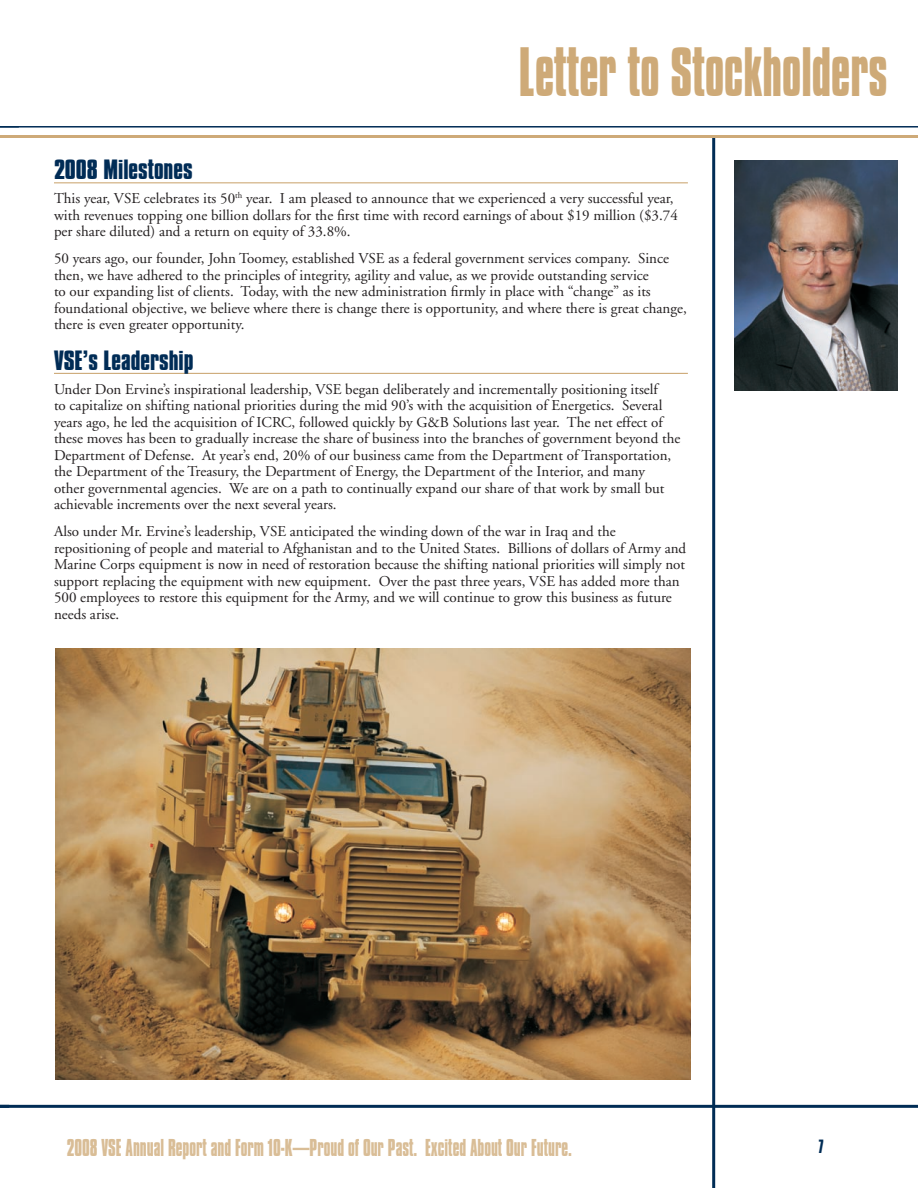
<style>
.page{position:relative;width:918px;height:1188px;background:#fff}
.page>*{position:absolute;margin:0;border:0;box-sizing:border-box;transform-origin:0 0}
.t1{font:700 60px "Compacta BT";color:#ceaa78;scale:.8 1}
.t2{font:700 24px "Compacta BT";color:#002c56}
.t3{font:700 21px "Compacta BT";color:#d9bd96;scale:.8 1}
.t4{font:700 16.5px "Compacta BT";color:#002c55;scale:.8 1}
.t5{font:15px/16.5px "Adobe Garamond";color:#231f20}
</style>
<div class="page">
<hr style="left:712px;top:136px;width:3px;height:1052px;background:#002c55">
<hr style="left:0;top:135px;width:918px;height:3px;background:#ceaa78">
<hr style="left:0;top:126px;width:918px;height:2px;background:#002c55">
<hr style="left:0;top:1105px;width:918px;height:3px;background:#002c55">
<hr style="left:54px;top:182px;width:634px;height:1px;background:#ceaa78">
<hr style="left:54px;top:373px;width:634px;height:1px;background:#ceaa78">
<img style="left:735px;top:161px;width:163px;height:229px">
<img style="left:55px;top:648px;width:636px;height:431px">
<h1 class="t1" style="left:519px;top:35px;width:463px">Letter to Stockholders</h1>
<h2 class="t2" style="left:54px;top:155px;width:140px">2008 Milestones</h2>
<p class="t5" style="left:54px;top:190px;width:625px">This year, VSE celebrates its 50<sup>th</sup> year. I am pleased to announce that we experienced a very successful year, with revenues topping one billion dollars for the first time with record earnings of about $19 million ($3.74 per share diluted) and a return on equity of 33.8%.</p>
<p class="t5" style="left:54px;top:251px;width:634px">50 years ago, our founder, John Toomey, established VSE as a federal government services company. Since then, we have adhered to the principles of integrity, agility and value, as we provide outstanding service<br>to our expanding list of clients. Today, with the new administration firmly in place with “change” as its foundational objective, we believe where there is change there is opportunity, and where there is great change, there is even greater opportunity.</p>
<h2 class="t2" style="left:54px;top:345px;width:141px">VSE’s Leadership</h2>
<p class="t5" style="left:54px;top:381px;width:628px">Under Don Ervine’s inspirational leadership, VSE began deliberately and incrementally positioning itself<br>to capitalize on shifting national priorities during the mid 90’s with the acquisition of Energetics. Several years ago, he led the acquisition of ICRC, followed quickly by G&amp;B Solutions last year. The net effect of these moves has been to gradually increase the share of business into the branches of government beyond the Department of Defense. At year’s end, 20% of our business came from the Department of Transportation, the Department of the Treasury, the Department of Energy, the Department of the Interior, and many<br>other governmental agencies. We are on a path to continually expand our share of that work by small but achievable increments over the next several years.</p>
<p class="t5" style="left:54px;top:524px;width:634px">Also under Mr. Ervine’s leadership, VSE anticipated the winding down of the war in Iraq and the repositioning of people and material to Afghanistan and to the United States. Billions of dollars of Army and Marine Corps equipment is now in need of restoration because the shifting national priorities will simply not support replacing the equipment with new equipment. Over the past three years, VSE has added more than 500 employees to restore this equipment for the Army, and we will continue to grow this business as future needs arise.</p>
<h3 class="t3" style="left:67px;top:1135px;width:633px">2008 VSE Annual Report and Form 10-K—Proud of Our Past. Excited About Our Future.</h3>
<p class="t4" style="left:819px;top:1136px;width:8px">7</p>
</div>
